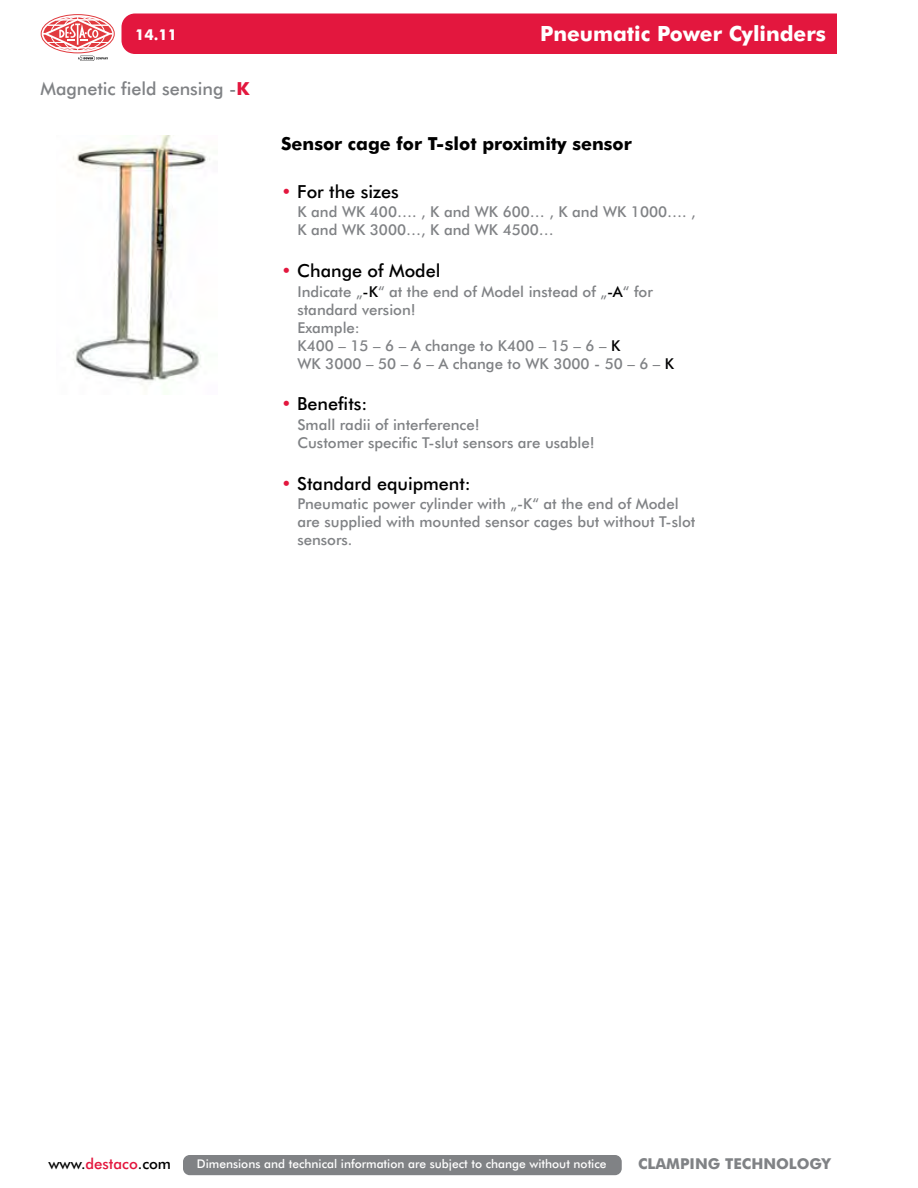
<style>
.page{position:relative;width:918px;height:1188px;background:#fff}
.page>*{position:absolute;margin:0;border:0;box-sizing:border-box;transform-origin:0 0}
.t1{font:700 21px "Futura BT";color:#fff}
.t2{font:500 18px "Futura BT";color:#000}
.t3{font:700 18px "Futura BT";color:#000}
.t4{font:500 18px "Futura BT";color:#808285}
.t5{font:500 15px/18px "Futura BT";color:#808285}
.t6{font:700 15px "Futura BT";color:#808285}
.t7{font:500 15px "Futura BT";color:#000}
.t8{font:700 15px "Futura BT";color:#fff}
.t9{font:500 12px "Futura BT";color:#fff}
.s1{font-weight:700;color:#e3173e}
.s2{color:#e3173e}
.s3{color:#000}
</style>
<div class="page">
<div style="left:122px;top:14px;width:782px;height:40px;background:#e3173e;border-radius:14px"></div>
<div style="left:837px;top:11px;width:70px;height:46px;background:#fff"></div>
<svg style="left:41px;top:15px;width:73px;height:38px"></svg>
<div style="left:41px;top:14px;width:74px;height:39px;border:1px solid #e13a3e;border-radius:50%"></div>
<div style="left:51px;top:16px;width:54px;height:35px;border:1px solid #fff;border-radius:50%"></div>
<svg style="left:43px;top:18px;width:70px;height:31px"></svg>
<svg style="left:78px;top:56px;width:30px;height:5px"></svg>
<div style="left:183px;top:1155px;width:439px;height:20px;background:#808285;border-radius:7px"></div>
<img style="left:73px;top:135px;width:137px;height:250px">
<p class="t8" style="left:135px;top:29px;width:44px">14.11</p>
<p class="t4" style="left:40px;top:81px;width:210px">Magnetic field sensing -<span class="s1">K</span></p>
<p class="t1" style="left:540px;top:25px;width:287px">Pneumatic Power Cylinders</p>
<p class="t3" style="left:281px;top:137px;width:352px">Sensor cage for T-slot proximity sensor</p>
<p class="t2" style="left:281px;top:184px;width:119px"><span class="s2">•</span> For the sizes</p>
<p class="t5" style="left:297px;top:204px;width:400px">K and WK 400…. , K and WK 600… , K and WK 1000…. ,<br>K and WK 3000…, K and WK 4500…</p>
<p class="t2" style="left:281px;top:264px;width:161px"><span class="s2">•</span> Change of Model</p>
<p class="t5" style="left:297px;top:283px;width:378px">Indicate „<span class="s3">-K</span>“ at the end of Model instead of „<span class="s3">-A</span>“ for standard version!<br>Example:<br>K400 – 15 – 6 – A change to K400 – 15 – 6 – <span class="s3">K<br></span>WK 3000 – 50 – 6 – A change to WK 3000 - 50 – 6 – <span class="s3">K</span></p>
<p class="t2" style="left:281px;top:397px;width:88px"><span class="s2">•</span> Benefits:</p>
<p class="t5" style="left:297px;top:417px;width:299px">Small radii of interference!<br>Customer specific T-slut sensors are usable!</p>
<p class="t2" style="left:281px;top:476px;width:191px"><span class="s2">•</span> Standard equipment:</p>
<p class="t5" style="left:297px;top:496px;width:399px">Pneumatic power cylinder with „-K“ at the end of Model are supplied with mounted sensor cages but without T-slot sensors.</p>
<p class="t7" style="left:48px;top:1158px;width:124px">www.<span class="s2">destaco</span>.com</p>
<p class="t9" style="left:197px;top:1159px;width:411px">Dimensions and technical information are subject to change without notice</p>
<p class="t6" style="left:638px;top:1158px;width:194px">CLAMPING TECHNOLOGY</p>
</div>
